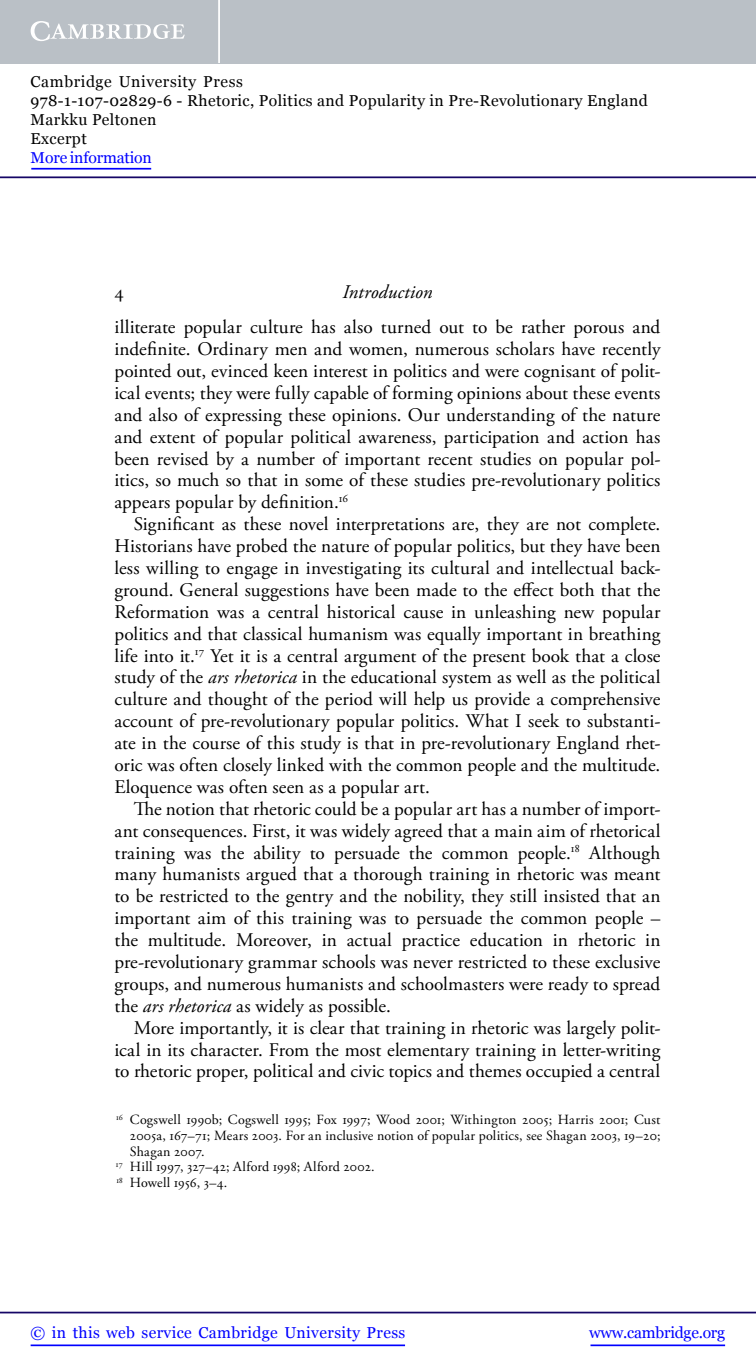
<style>
.page{position:relative;width:756px;height:1371px;background:#fff}
.page>*{position:absolute;margin:0;border:0;box-sizing:border-box;transform-origin:0 0}
.t1{font:19.25px/35px "Adobe Garamond Pro";letter-spacing:.005em;color:#000;text-align:center}
.t2{font:15.75px/18.9px "Georgia";letter-spacing:.025em;color:#000}
.t3{font:15.75px "Georgia";letter-spacing:.025em;color:#00f}
.t4{font:15.75px "Georgia";letter-spacing:-.015em;color:#00f}
.t5{font:15.75px "Georgia";letter-spacing:-.01em;color:#00f}
.t6{font:14px "Adobe Garamond Pro";letter-spacing:.015em;color:#000}
.s1{font-style:italic}
</style>
<div class="page">
<hr style="left:591px;top:1344px;width:134px;height:1px;background:#00f">
<hr style="left:0;top:1311px;width:756px;height:2px;background:#150666">
<hr style="left:31px;top:1344px;width:374px;height:1px;background:#00f">
<div style="left:0;top:0;width:756px;height:63px;background:#bac0c6"></div>
<svg style="left:31px;top:21px;width:154px;height:20px"></svg>
<hr style="left:218px;top:0;width:2px;height:63px;background:#fff">
<hr style="left:0;top:176px;width:756px;height:2px;background:#150666">
<hr style="left:31px;top:168px;width:120px;height:1px;background:#00f">
<p class="t2" style="left:31px;top:72px;width:619px">Cambridge University Press<br>978-1-107-02829-6 - Rhetoric, Politics and Popularity in Pre-Revolutionary England Markku Peltonen<br>Excerpt</p>
<p class="t5" style="left:31px;top:148px;width:123px">More information</p>
<p class="t1" style="left:115px;top:275px;width:547px"><span class="s1">Introduction<br></span>illiterate popular culture has also turned out to be rather porous and</p>
<p class="t1" style="left:115px;top:332px;width:547px">indefinite. Ordinary men and women, numerous scholars have recently</p>
<p class="t1" style="left:115px;top:354px;width:548px">pointed out, evinced keen interest in politics and were cognisant of polit-</p>
<p class="t1" style="left:115px;top:376px;width:547px">ical events; they were fully capable of forming opinions about these events</p>
<p class="t1" style="left:115px;top:398px;width:547px">and also of expressing these opinions. Our understanding of the nature</p>
<p class="t1" style="left:115px;top:420px;width:547px">and extent of popular political awareness, participation and action has</p>
<p class="t1" style="left:115px;top:441px;width:548px">been revised by a number of important recent studies on popular pol-</p>
<p class="t1" style="left:115px;top:463px;width:547px">itics, so much so that in some of these studies pre-revolutionary politics</p>
<p class="t1" style="left:115px;top:485px;width:235px">appears popular by definition.<sup>16</sup></p>
<p class="t1" style="left:134px;top:507px;width:528px">Significant as these novel interpretations are, they are not complete.</p>
<p class="t1" style="left:115px;top:529px;width:547px">Historians have probed the nature of popular politics, but they have been</p>
<p class="t1" style="left:115px;top:551px;width:548px">less willing to engage in investigating its cultural and intellectual back-</p>
<p class="t1" style="left:115px;top:573px;width:547px">ground. General suggestions have been made to the effect both that the</p>
<p class="t1" style="left:115px;top:595px;width:547px">Reformation was a central historical cause in unleashing new popular</p>
<p class="t1" style="left:115px;top:616px;width:547px">politics and that classical humanism was equally important in breathing</p>
<p class="t1" style="left:115px;top:638px;width:548px">life into it.<sup>17</sup> Yet it is a central argument of the present book that a close</p>
<p class="t1" style="left:115px;top:660px;width:547px">study of the <span class="s1">ars rhetorica</span> in the educational system as well as the political</p>
<p class="t1" style="left:114px;top:682px;width:547px">culture and thought of the period will help us provide a comprehensive</p>
<p class="t1" style="left:114px;top:704px;width:548px">account of pre-revolutionary popular politics. What I seek to substanti-</p>
<p class="t1" style="left:114px;top:726px;width:548px">ate in the course of this study is that in pre-revolutionary England rhet-</p>
<p class="t1" style="left:114px;top:748px;width:547px">oric was often closely linked with the common people and the multitude.</p>
<p class="t1" style="left:114px;top:770px;width:317px">Eloquence was often seen as a popular art.</p>
<p class="t1" style="left:134px;top:791px;width:528px">The notion that rhetoric could be a popular art has a number of import-</p>
<p class="t1" style="left:114px;top:813px;width:547px">ant consequences. First, it was widely agreed that a main aim of rhetorical</p>
<p class="t1" style="left:114px;top:835px;width:547px">training was the ability to persuade the common people.<sup>18</sup> Although</p>
<p class="t1" style="left:115px;top:857px;width:548px">many humanists argued that a thorough training in rhetoric was meant</p>
<p class="t1" style="left:115px;top:879px;width:547px">to be restricted to the gentry and the nobility, they still insisted that an</p>
<p class="t1" style="left:115px;top:901px;width:548px">important aim of this training was to persuade the common people –</p>
<p class="t1" style="left:115px;top:923px;width:547px">the multitude. Moreover, in actual practice education in rhetoric in</p>
<p class="t1" style="left:115px;top:945px;width:547px">pre-revolutionary grammar schools was never restricted to these exclusive</p>
<p class="t1" style="left:115px;top:966px;width:547px">groups, and numerous humanists and schoolmasters were ready to spread</p>
<p class="t1" style="left:115px;top:988px;width:278px">the <span class="s1">ars rhetorica</span> as widely as possible.</p>
<p class="t1" style="left:134px;top:1010px;width:528px">More importantly, it is clear that training in rhetoric was largely polit-</p>
<p class="t1" style="left:115px;top:1032px;width:547px">ical in its character. From the most elementary training in letter-writing</p>
<p class="t1" style="left:115px;top:1054px;width:547px">to rhetoric proper, political and civic topics and themes occupied a central</p>
<p class="t6" style="left:116px;top:1111px;width:546px"><sup>16</sup> Cogswell 1990b; Cogswell 1995; Fox 1997; Wood 2001; Withington 2005; Harris 2001; Cust</p>
<p class="t6" style="left:130px;top:1126px;width:532px">2005a, 167–71; Mears 2003. For an inclusive notion of popular politics, see Shagan 2003, 19–20;</p>
<p class="t6" style="left:130px;top:1142px;width:76px">Shagan 2007.</p>
<p class="t6" style="left:116px;top:1158px;width:260px"><sup>17</sup> Hill 1997, 327–42; Alford 1998; Alford 2002.</p>
<p class="t6" style="left:116px;top:1174px;width:112px"><sup>18</sup> Howell 1956, 3–4.</p>
<p class="t1" style="left:115px;top:275px;width:11px">4</p>
<p class="t3" style="left:31px;top:1323px;width:376px">© in this web service Cambridge University Press</p>
<p class="t4" style="left:589px;top:1323px;width:137px">www.cambridge.org</p>
</div>
